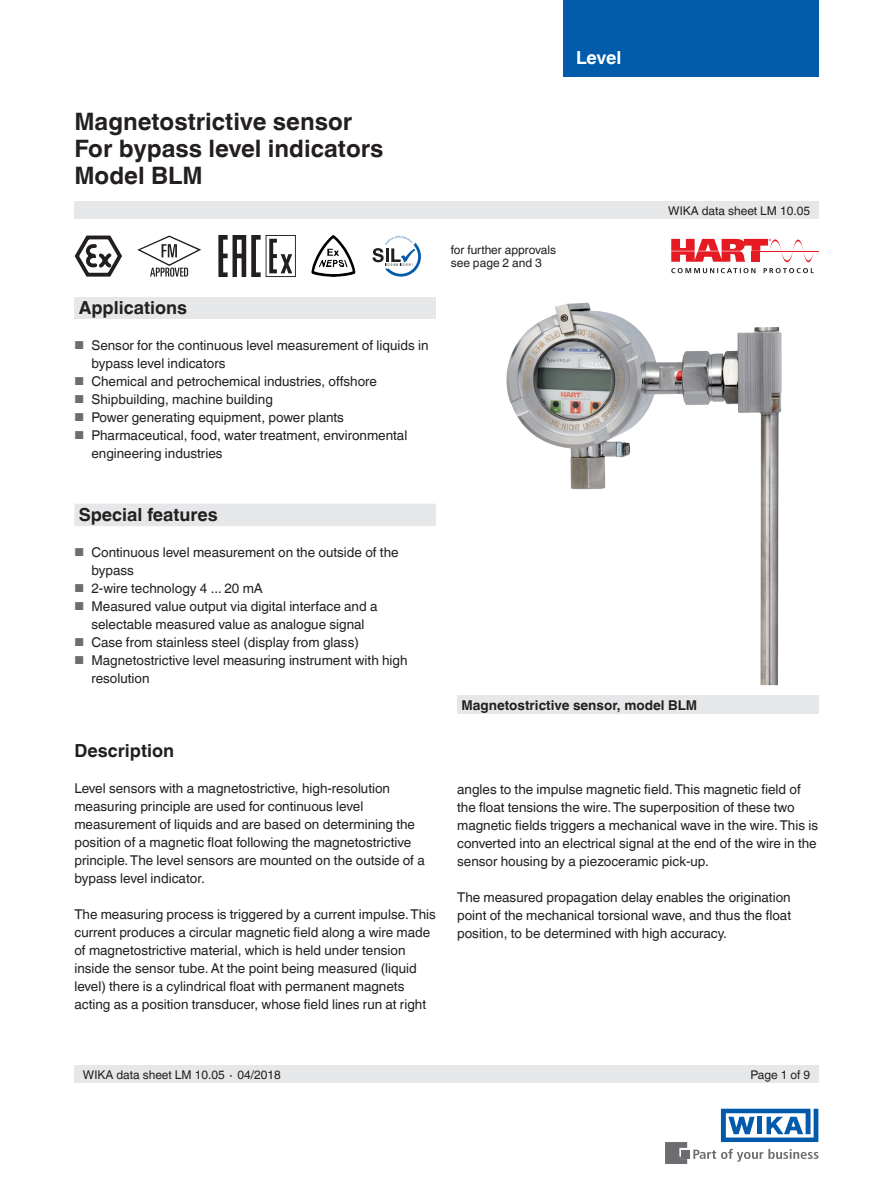
<style>
.page{position:relative;width:893px;height:1188px;background:#fff}
.page>*{position:absolute;margin:0;border:0;box-sizing:border-box;transform-origin:0 0}
.t1{font:700 24px/27px "Helvetica World";color:#231f20}
.t2{font:700 18px "Helvetica World";color:#231f20}
.t3{font:700 18px "Helvetica World";letter-spacing:-.02em;color:#fff}
.t4{font:13.5px/18px "Helvetica World";color:#231f20}
.t5{font:700 13.5px "Helvetica World";color:#231f20}
.t6{font:12px/13.5px "Helvetica World";color:#231f20}
.s1{font-size:11.55px;color:#6c6d70}
</style>
<div class="page">
<div style="left:74px;top:297px;width:362px;height:22px;background:#e6e7e9"></div>
<div style="left:74px;top:202px;width:745px;height:17px;background:#e6e7e9"></div>
<div style="left:74px;top:1066px;width:745px;height:17px;background:#e6e7e9"></div>
<svg style="left:693px;top:1149px;width:126px;height:13px"></svg>
<div style="left:682px;top:1150px;width:8px;height:8px;background:#6c6d70"></div>
<svg style="left:665px;top:1142px;width:22px;height:22px"></svg>
<svg style="left:721px;top:1109px;width:97px;height:33px"></svg>
<div style="left:563px;top:0;width:256px;height:77px;background:#015aaa"></div>
<div style="left:457px;top:696px;width:361px;height:18px;background:#e6e7e9"></div>
<div style="left:74px;top:504px;width:362px;height:22px;background:#e6e7e9"></div>
<hr style="left:760px;top:251px;width:59px;height:1px;background:#e51a23">
<svg style="left:671px;top:268px;width:84px;height:5px"></svg>
<svg style="left:764px;top:268px;width:50px;height:5px"></svg>
<svg style="left:671px;top:239px;width:143px;height:23px"></svg>
<img style="left:506px;top:303px;width:276px;height:382px">
<svg style="left:137px;top:236px;width:64px;height:41px"></svg>
<svg style="left:74px;top:235px;width:48px;height:42px"></svg>
<svg style="left:218px;top:235px;width:78px;height:42px"></svg>
<svg style="left:372px;top:236px;width:49px;height:41px"></svg>
<img style="left:316px;top:235px;width:17px;height:23px">
<h2 class="t3" style="left:576px;top:47px;width:47px">Level</h2>
<h1 class="t1" style="left:74px;top:108px;width:311px">Magnetostrictive sensor<br>For bypass level indicators<br>Model BLM</h1>
<h2 class="t2" style="left:79px;top:297px;width:110px">Applications</h2>
<p class="t4" style="left:91px;top:336px;width:339px;text-indent:-17px"><span class="s1">■</span> Sensor for the continuous level measurement of liquids in bypass level indicators</p>
<p class="t4" style="left:74px;top:372px;width:304px"><span class="s1">■</span> Chemical and petrochemical industries, offshore</p>
<p class="t4" style="left:74px;top:390px;width:200px"><span class="s1">■</span> Shipbuilding, machine building</p>
<p class="t4" style="left:74px;top:408px;width:271px"><span class="s1">■</span> Power generating equipment, power plants</p>
<p class="t4" style="left:91px;top:426px;width:317px;text-indent:-17px"><span class="s1">■</span> Pharmaceutical, food, water treatment, environmental engineering industries</p>
<p class="t6" style="left:451px;top:243px;width:107px">for further approvals see page 2 and 3</p>
<p class="t6" style="left:668px;top:204px;width:143px">WIKA data sheet LM 10.05</p>
<h2 class="t2" style="left:79px;top:504px;width:141px">Special features</h2>
<p class="t4" style="left:91px;top:543px;width:309px;text-indent:-17px"><span class="s1">■</span> Continuous level measurement on the outside of the bypass</p>
<p class="t4" style="left:74px;top:579px;width:190px"><span class="s1">■</span> 2-wire technology 4 ... 20 mA</p>
<p class="t4" style="left:74px;top:597px;width:305px;text-align:center"><span class="s1">■</span> Measured value output via digital interface and a selectable measured value as analogue signal</p>
<p class="t4" style="left:74px;top:633px;width:286px"><span class="s1">■</span> Case from stainless steel (display from glass)</p>
<p class="t4" style="left:91px;top:651px;width:318px;text-indent:-17px"><span class="s1">■</span> Magnetostrictive level measuring instrument with high resolution</p>
<h2 class="t2" style="left:74px;top:740px;width:101px">Description</h2>
<p class="t4" style="left:74px;top:779px;width:352px">Level sensors with a magnetostrictive, high-resolution measuring principle are used for continuous level measurement of liquids and are based on determining the position of a magnetic float following the magnetostrictive principle. The level sensors are mounted on the outside of a bypass level indicator.</p>
<p class="t4" style="left:74px;top:905px;width:363px">The measuring process is triggered by a current impulse. This current produces a circular magnetic field along a wire made of magnetostrictive material, which is held under tension inside the sensor tube. At the point being measured (liquid level) there is a cylindrical float with permanent magnets acting as a position transducer, whose field lines run at right</p>
<p class="t5" style="left:461px;top:697px;width:237px">Magnetostrictive sensor, model BLM</p>
<p class="t4" style="left:457px;top:780px;width:362px">angles to the impulse magnetic field. This magnetic field of the float tensions the wire. The superposition of these two magnetic fields triggers a mechanical wave in the wire. This is converted into an electrical signal at the end of the wire in the sensor housing by a piezoceramic pick-up.</p>
<p class="t4" style="left:457px;top:888px;width:335px;text-align:justify">The measured propagation delay enables the origination point of the mechanical torsional wave, and thus the float position, to be determined with high accuracy.</p>
<p class="t6" style="left:83px;top:1068px;width:200px">WIKA data sheet LM 10.05 ∙ 04/2018</p>
<p class="t6" style="left:751px;top:1068px;width:61px">Page 1 of 9</p>
</div>
